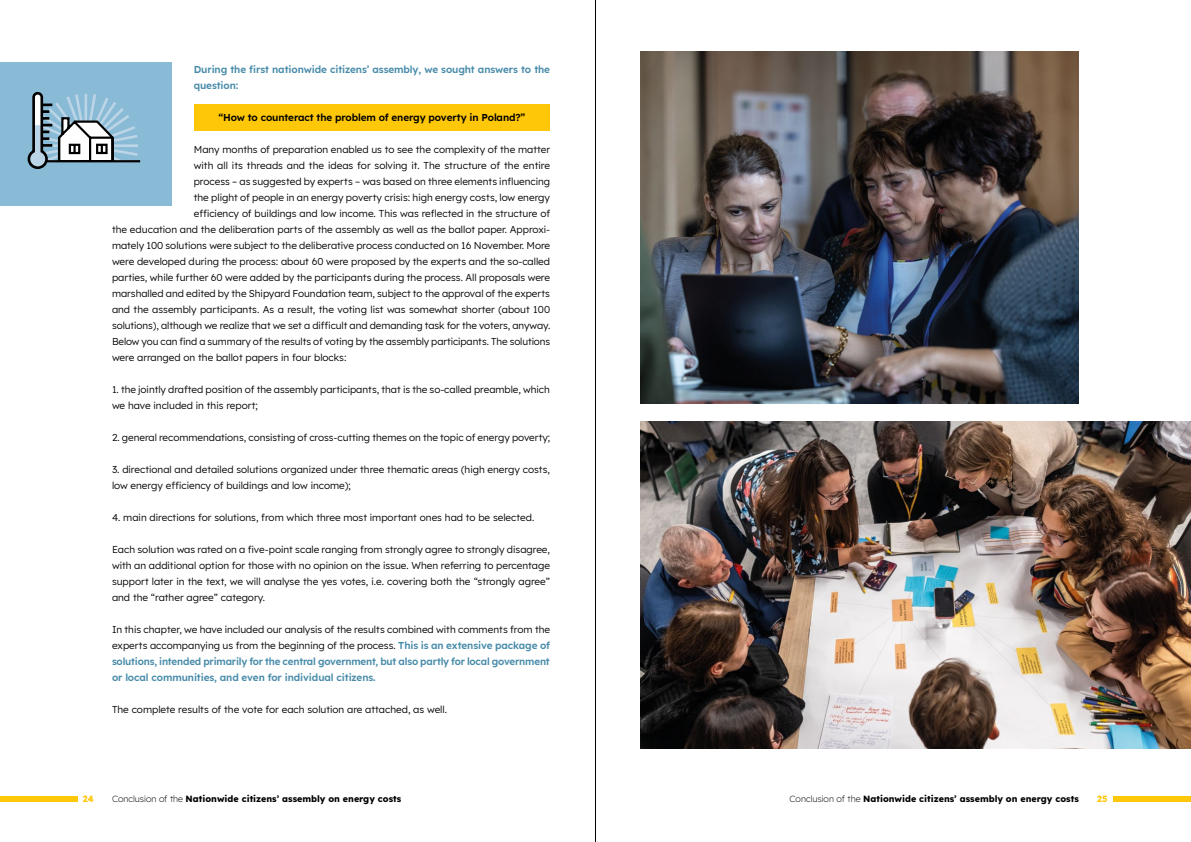
<style>
.page{position:relative;width:1191px;height:842px;background:#fff}
.page>*{position:absolute;margin:0;border:0;box-sizing:border-box;transform-origin:0 0}
.t1{font:10px/16px "Lexend";color:#000}
.t2{font:600 10px/16px "Lexend";letter-spacing:-.01em;color:#478ba9}
.t3{font:600 10px "Lexend";letter-spacing:-.01em;color:#000}
.t4{font:700 9px "Lexend";color:#000}
.t5{font:700 9px "Lexend";color:#fec707}
.s1{font-weight:400;color:#000}
.s2{font-weight:300}
</style>
<div class="page">
<div style="left:0;top:796px;width:78px;height:6px;background:#fec707"></div>
<div style="left:1113px;top:796px;width:78px;height:6px;background:#fec707"></div>
<hr style="left:595px;top:0;width:1px;height:842px;background:#000">
<div style="left:194px;top:104px;width:356px;height:26px;background:#fec707"></div>
<img style="left:641px;top:52px;width:438px;height:352px">
<img style="left:641px;top:421px;width:550px;height:327px">
<div style="left:0;top:62px;width:171px;height:143px;background:#89bad6"></div>
<svg style="left:27px;top:91px;width:113px;height:78px"></svg>
<p class="t2" style="left:194px;top:60px;width:358px">During the first nationwide citizens’ assembly, we sought answers to the question:</p>
<p class="t3" style="left:218px;top:109px;width:308px">“How to counteract the problem of energy poverty in Poland?”</p>
<p class="t1" style="left:194px;top:141px;width:358px">Many months of preparation enabled us to see the complexity of the matter</p>
<p class="t1" style="left:194px;top:157px;width:358px">with all its threads and the ideas for solving it. The structure of the entire</p>
<p class="t1" style="left:194px;top:173px;width:358px">process – as suggested by experts – was based on three elements influencing</p>
<p class="t1" style="left:194px;top:189px;width:358px">the plight of people in an energy poverty crisis: high energy costs, low energy</p>
<p class="t1" style="left:194px;top:205px;width:358px">efficiency of buildings and low income. This was reflected in the structure of</p>
<p class="t1" style="left:112px;top:221px;width:439px">the education and the deliberation parts of the assembly as well as the ballot paper. Approxi-</p>
<p class="t1" style="left:112px;top:237px;width:440px">mately 100 solutions were subject to the deliberative process conducted on 16 November. More</p>
<p class="t1" style="left:112px;top:253px;width:439px">were developed during the process: about 60 were proposed by the experts and the so-called</p>
<p class="t1" style="left:112px;top:269px;width:439px">parties, while further 60 were added by the participants during the process. All proposals were</p>
<p class="t1" style="left:112px;top:285px;width:439px">marshalled and edited by the Shipyard Foundation team, subject to the approval of the experts</p>
<p class="t1" style="left:112px;top:301px;width:439px">and the assembly participants. As a result, the voting list was somewhat shorter (about 100</p>
<p class="t1" style="left:112px;top:317px;width:440px">solutions), although we realize that we set a difficult and demanding task for the voters, anyway.</p>
<p class="t1" style="left:112px;top:333px;width:440px">Below you can find a summary of the results of voting by the assembly participants. The solutions</p>
<p class="t1" style="left:112px;top:349px;width:236px">were arranged on the ballot papers in four blocks:</p>
<p class="t1" style="left:112px;top:381px;width:439px">1. the jointly drafted position of the assembly participants, that is the so-called preamble, which we have included in this report;</p>
<p class="t1" style="left:112px;top:429px;width:440px">2. general recommendations, consisting of cross-cutting themes on the topic of energy poverty;</p>
<p class="t1" style="left:112px;top:461px;width:439px">3. directional and detailed solutions organized under three thematic areas (high energy costs, low energy efficiency of buildings and low income);</p>
<p class="t1" style="left:112px;top:509px;width:424px">4. main directions for solutions, from which three most important ones had to be selected.</p>
<p class="t1" style="left:112px;top:541px;width:439px;text-align:justify">Each solution was rated on a five-point scale ranging from strongly agree to strongly disagree, with an additional option for those with no opinion on the issue. When referring to percentage support later in the text, we will analyse the yes votes, i.e. covering both the “strongly agree” and the “rather agree” category.</p>
<p class="t2" style="left:112px;top:620px;width:439px;text-align:justify"><span class="s1">In this chapter, we have included our analysis of the results combined with comments from the experts accompanying us from the beginning of the process.</span> This is an extensive package of solutions, intended primarily for the central government, but also partly for local government or local communities, and even for individual citizens.</p>
<p class="t1" style="left:112px;top:701px;width:336px">The complete results of the vote for each solution are attached, as well.</p>
<p class="t5" style="left:83px;top:792px;width:12px">24</p>
<p class="t4" style="left:112px;top:792px;width:291px"><span class="s2">Conclusion of the</span> Nationwide citizens’ assembly on energy costs</p>
<p class="t4" style="left:789px;top:792px;width:291px"><span class="s2">Conclusion of the</span> Nationwide citizens’ assembly on energy costs</p>
<p class="t5" style="left:1097px;top:792px;width:12px">25</p>
</div>
